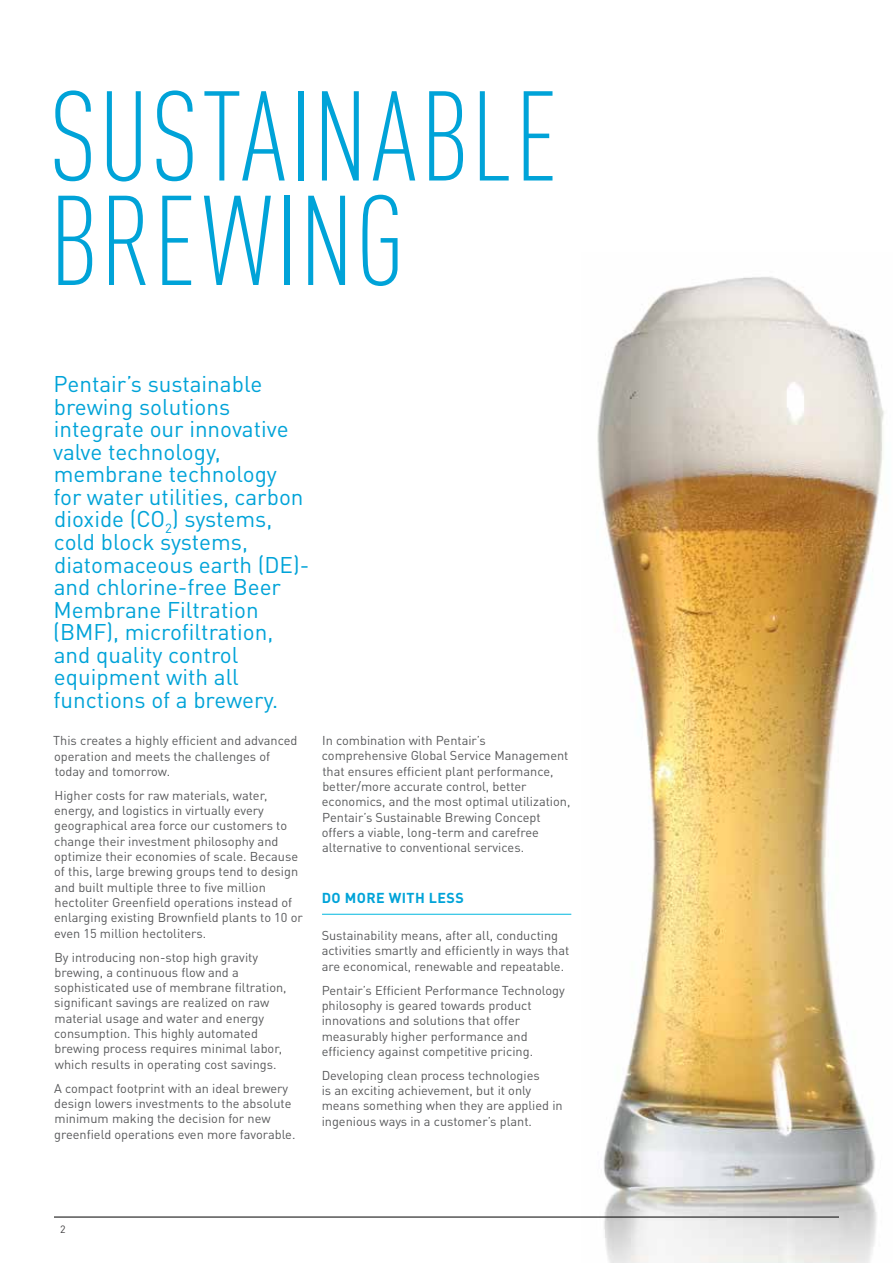
<style>
.page{position:relative;width:893px;height:1263px;background:#fff}
.page>*{position:absolute;margin:0;border:0;box-sizing:border-box;transform-origin:0 0}
.t1{font:300 condensed 125.4px/104.4px "DIN Pro";color:#00a3d8}
.t2{font:22.5px/22.5px "DIN Pro";color:#00a3d8}
.t3{font:700 14.25px "DIN Pro";letter-spacing:.03em;color:#00a3d8}
.t4{font:12.75px/15.3px "DIN Pro";color:#58595b}
.t5{font:10.5px "DIN Pro";color:#414042}
</style>
<div class="page">
<img style="left:581px;top:276px;width:303px;height:987px">
<hr style="left:54px;top:1217px;width:785px;height:1px;background:#000">
<hr style="left:322px;top:914px;width:249px;height:1px;background:#00b7e0">
<h1 class="t1" style="left:49px;top:76px;width:50px">SUSTAINABLE<br>BREWING</h1>
<p class="t2" style="left:53px;top:371px;width:258px">Pentair’s sustainable brewing solutions integrate our innovative valve technology, membrane technology for water utilities, carbon dioxide (CO<sub>2</sub>) systems, cold block systems, diatomaceous earth (DE)- and chlorine-free Beer<br>Membrane Filtration (BMF), microfiltration, and quality control equipment with all functions of a brewery.</p>
<p class="t4" style="left:53px;top:732px;width:246px">This creates a highly efficient and advanced operation and meets the challenges of today and tomorrow.</p>
<p class="t4" style="left:54px;top:786px;width:250px">Higher costs for raw materials, water, energy, and logistics in virtually every geographical area force our customers to change their investment philosophy and optimize their economies of scale. Because of this, large brewing groups tend to design and built multiple three to five million hectoliter Greenfield operations instead of enlarging existing Brownfield plants to 10 or even 15 million hectoliters.</p>
<p class="t4" style="left:54px;top:948px;width:234px">By introducing non-stop high gravity brewing, a continuous flow and a sophisticated use of membrane filtration, significant savings are realized on raw material usage and water and energy consumption. This highly automated brewing process requires minimal labor, which results in operating cost savings.</p>
<p class="t4" style="left:54px;top:1079px;width:243px">A compact footprint with an ideal brewery design lowers investments to the absolute minimum making the decision for new greenfield operations even more favorable.</p>
<p class="t4" style="left:322px;top:731px;width:250px">In combination with Pentair’s comprehensive Global Service Management that ensures efficient plant performance, better/more accurate control, better economics, and the most optimal utilization, Pentair’s Sustainable Brewing Concept offers a viable, long-term and carefree alternative to conventional services.</p>
<p class="t3" style="left:322px;top:885px;width:144px">DO MORE WITH LESS</p>
<p class="t4" style="left:322px;top:926px;width:249px">Sustainability means, after all, conducting activities smartly and efficiently in ways that are economical, renewable and repeatable.</p>
<p class="t4" style="left:322px;top:981px;width:245px">Pentair’s Efficient Performance Technology philosophy is geared towards product innovations and solutions that offer measurably higher performance and efficiency against competitive pricing.</p>
<p class="t4" style="left:322px;top:1066px;width:243px">Developing clean process technologies<br>is an exciting achievement, but it only means something when they are applied in ingenious ways in a customer’s plant.</p>
<p class="t5" style="left:60px;top:1221px;width:7px">2</p>
</div>
